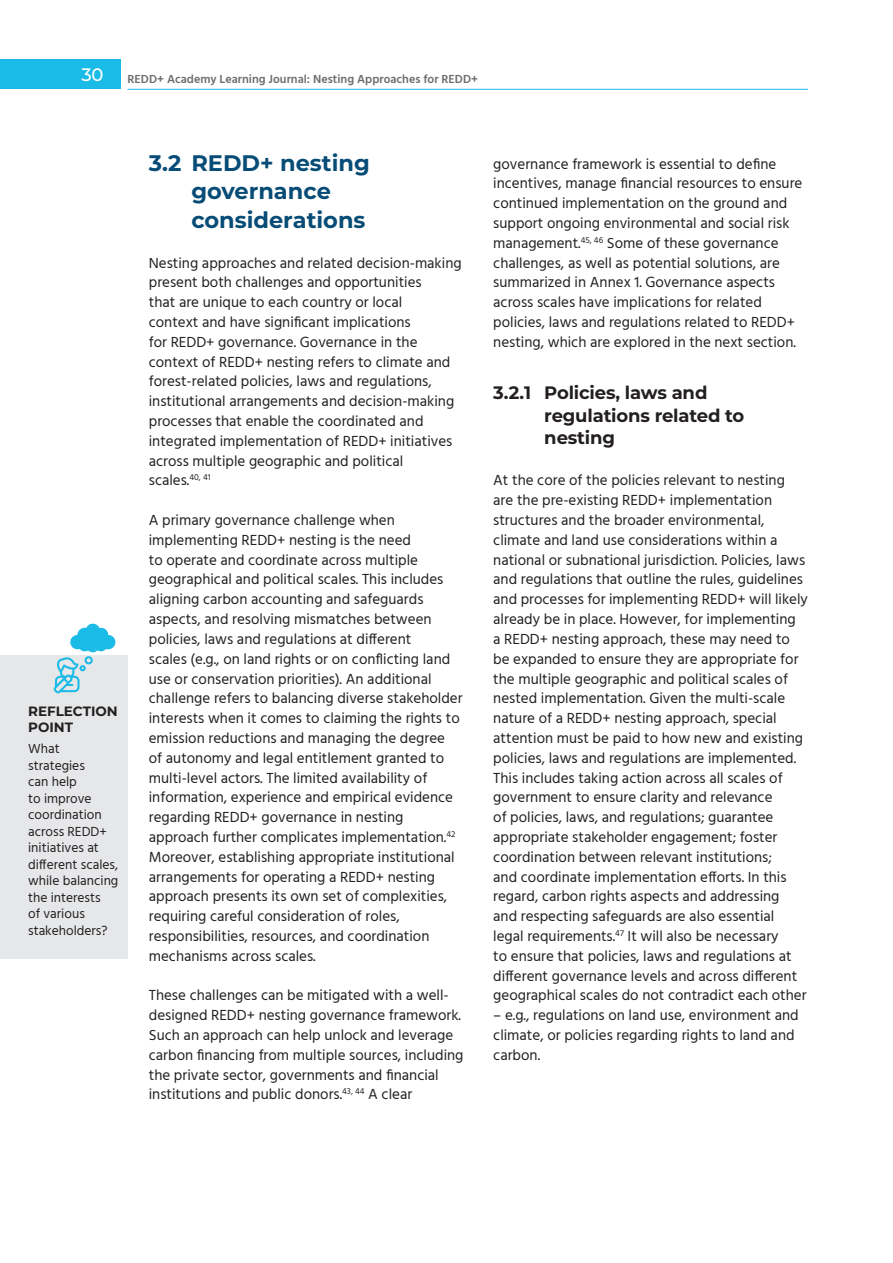
<style>
.page{position:relative;width:893px;height:1263px;background:#fff}
.page>*{position:absolute;margin:0;border:0;box-sizing:border-box;transform-origin:0 0}
.Title_Level_1{font:700 22.5px/28.5px "Montserrat";color:#074c76}
.Title_Level_2{font:700 18px/22.5px "Montserrat";letter-spacing:-.01em;color:#231f20}
.t1{font:500 18px "Montserrat";color:#fff}
.t2{font:15px/19.8px "Hind";color:#231f20}
.reflection_text{font:13.5px/16.5px "Hind";color:#231f20}
.reflection_title{font:700 13.5px/16.2px "Montserrat";color:#231f20}
.t3{font:600 12px "Hind";color:#6c6d70}
</style>
<div class="page">
<div style="left:0;top:60px;width:120px;height:29px;background:#1bbbe8"></div>
<hr style="left:128px;top:89px;width:680px;height:1px;background:#1bbbe8">
<div style="left:0;top:655px;width:128px;height:303px;background:#e6e7e9"></div>
<svg style="left:53px;top:624px;width:62px;height:70px"></svg>
<p class="t1" style="left:81px;top:62px;width:24px">30</p>
<p class="t3" style="left:128px;top:70px;width:352px">REDD+ Academy Learning Journal: Nesting Approaches for REDD+</p>
<p class="reflection_title" style="left:28px;top:702px;width:91px">REFLECTION<br>POINT</p>
<p class="reflection_text" style="left:28px;top:741px;width:92px">What strategies<br>can help<br>to improve coordination across REDD+ initiatives at different scales, while balancing the interests<br>of various stakeholders?</p>
<p class="Title_Level_1" style="left:191px;top:147px;width:180px;text-indent:-43px">3.2 REDD+ nesting governance considerations</p>
<p class="t2" style="left:149px;top:253px;width:314px">Nesting approaches and related decision-making present both challenges and opportunities<br>that are unique to each country or local<br>context and have significant implications<br>for REDD+ governance. Governance in the context of REDD+ nesting refers to climate and forest-related policies, laws and regulations, institutional arrangements and decision-making processes that enable the coordinated and integrated implementation of REDD+ initiatives across multiple geographic and political<br>scales.<sup>40,</sup> <sup>41</sup></p>
<p class="t2" style="left:149px;top:511px;width:315px">A primary governance challenge when implementing REDD+ nesting is the need<br>to operate and coordinate across multiple geographical and political scales. This includes aligning carbon accounting and safeguards aspects, and resolving mismatches between policies, laws and regulations at different<br>scales (e.g., on land rights or on conflicting land use or conservation priorities). An additional challenge refers to balancing diverse stakeholder interests when it comes to claiming the rights to emission reductions and managing the degree<br>of autonomy and legal entitlement granted to multi-level actors. The limited availability of information, experience and empirical evidence regarding REDD+ governance in nesting approach further complicates implementation.<sup>42<br></sup>Moreover, establishing appropriate institutional arrangements for operating a REDD+ nesting approach presents its own set of complexities, requiring careful consideration of roles, responsibilities, resources, and coordination mechanisms across scales.</p>
<p class="t2" style="left:149px;top:986px;width:316px">These challenges can be mitigated with a well&shy;designed REDD+ nesting governance framework.<br>Such an approach can help unlock and leverage carbon financing from multiple sources, including the private sector, governments and financial institutions and public donors.<sup>43,</sup> <sup>44</sup> A clear</p>
<p class="t2" style="left:493px;top:154px;width:311px">governance framework is essential to define incentives, manage financial resources to ensure continued implementation on the ground and support ongoing environmental and social risk management.<sup>45,</sup> <sup>46</sup> Some of these governance challenges, as well as potential solutions, are summarized in Annex 1. Governance aspects across scales have implications for related policies, laws and regulations related to REDD+ nesting, which are explored in the next section.</p>
<p class="Title_Level_2" style="left:544px;top:381px;width:202px;text-indent:-51px">3.2.1 Policies, laws and regulations related to nesting</p>
<p class="t2" style="left:493px;top:471px;width:316px">At the core of the policies relevant to nesting are the pre-existing REDD+ implementation structures and the broader environmental, climate and land use considerations within a national or subnational jurisdiction. Policies, laws and regulations that outline the rules, guidelines and processes for implementing REDD+ will likely already be in place. However, for implementing<br>a REDD+ nesting approach, these may need to be expanded to ensure they are appropriate for the multiple geographic and political scales of nested implementation. Given the multi-scale nature of a REDD+ nesting approach, special attention must be paid to how new and existing policies, laws and regulations are implemented.<br>This includes taking action across all scales of government to ensure clarity and relevance<br>of policies, laws, and regulations; guarantee appropriate stakeholder engagement; foster coordination between relevant institutions;<br>and coordinate implementation efforts. In this regard, carbon rights aspects and addressing<br>and respecting safeguards are also essential legal requirements.<sup>47</sup> It will also be necessary<br>to ensure that policies, laws and regulations at different governance levels and across different geographical scales do not contradict each other</p>
<p class="t2" style="left:493px;top:1006px;width:307px">– e.g., regulations on land use, environment and climate, or policies regarding rights to land and carbon.</p>
</div>
